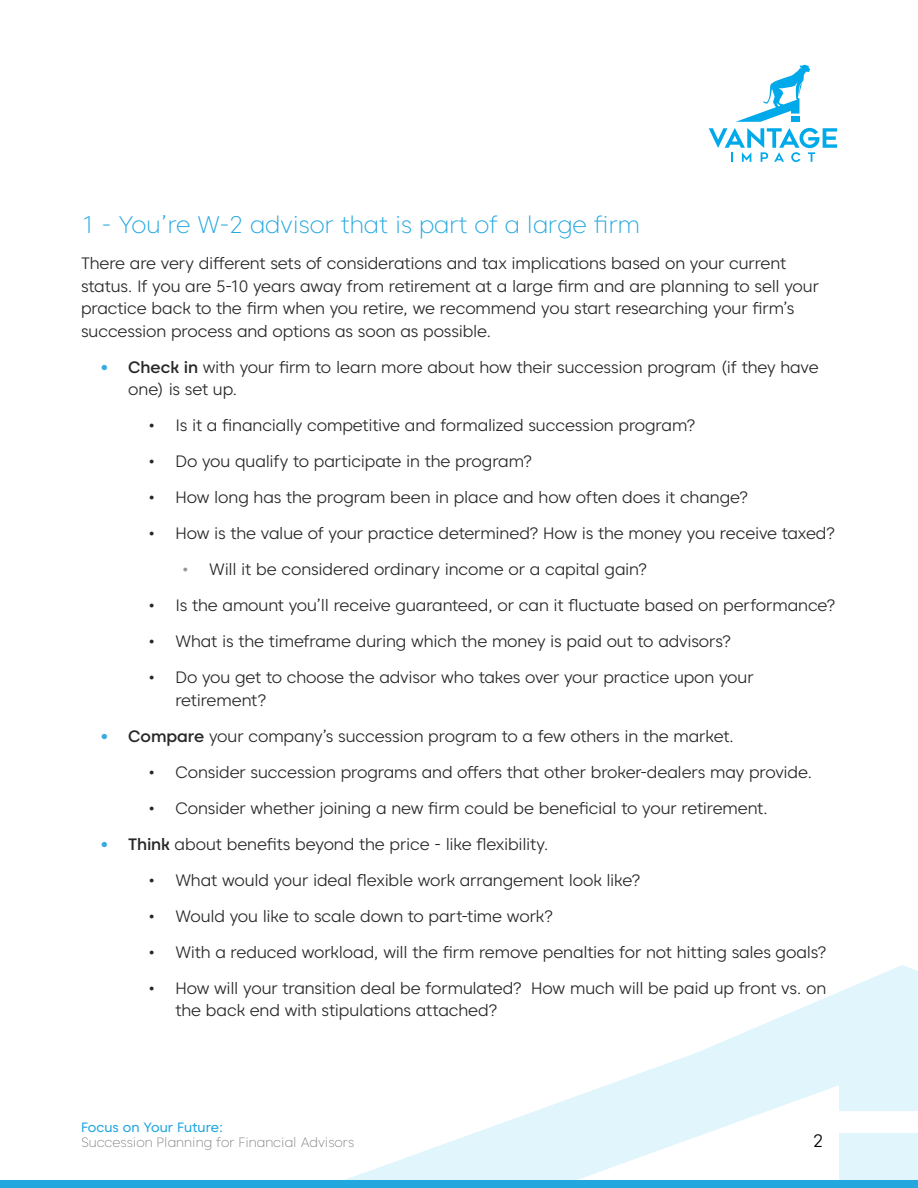
<style>
.page{position:relative;width:918px;height:1188px;background:#fff}
.page>*{position:absolute;margin:0;border:0;box-sizing:border-box;transform-origin:0 0}
.t1{font:200 24px "Caros";color:#22a7df}
.t2{font:300 18px "Caros";color:#000}
.t3{font:300 16.5px/22.5px "Caros";letter-spacing:-.01em;color:#292829}
.t4{font:200 13.5px "Caros";color:#808285}
.t5{font:13.5px "Caros";color:#22a7df}
.s1{font-weight:900;color:#38aae1}
.s2{font-weight:500}
.s3{color:#939598}
</style>
<div class="page">
<svg style="left:345px;top:965px;width:573px;height:215px"></svg>
<div style="left:0;top:1180px;width:918px;height:8px;background:#22a7df"></div>
<svg style="left:709px;top:128px;width:128px;height:34px"></svg>
<svg style="left:736px;top:65px;width:74px;height:57px"></svg>
<h1 class="t1" style="left:81px;top:209px;width:561px">1 - You’re W-2 advisor that is part of a large firm</h1>
<p class="t3" style="left:81px;top:252px;width:740px">There are very different sets of considerations and tax implications based on your current status. If you are 5-10 years away from retirement at a large firm and are planning to sell your practice back to the firm when you retire, we recommend you start researching your firm’s succession process and options as soon as possible.</p>
<p class="t3" style="left:128px;top:355px;width:692px;text-indent:-27px"><span class="s1">•</span> <span class="s2">Check in</span> with your firm to learn more about how their succession program (if they have one) is set up.</p>
<p class="t3" style="left:148px;top:414px;width:548px">• Is it a financially competitive and formalized succession program?</p>
<p class="t3" style="left:148px;top:450px;width:385px">• Do you qualify to participate in the program?</p>
<p class="t3" style="left:148px;top:486px;width:601px">• How long has the program been in place and how often does it change?</p>
<p class="t3" style="left:148px;top:522px;width:688px">• How is the value of your practice determined? How is the money you receive taxed?</p>
<p class="t3" style="left:182px;top:558px;width:466px"><span class="s3">•</span> Will it be considered ordinary income or a capital gain?</p>
<p class="t3" style="left:148px;top:594px;width:689px">• Is the amount you’ll receive guaranteed, or can it fluctuate based on performance?</p>
<p class="t3" style="left:148px;top:630px;width:584px">• What is the timeframe during which the money is paid out to advisors?</p>
<p class="t3" style="left:175px;top:666px;width:580px;text-indent:-27px">• Do you get to choose the advisor who takes over your practice upon your retirement?</p>
<p class="t3" style="left:101px;top:724px;width:634px"><span class="s1">•</span> <span class="s2">Compare</span> your company’s succession program to a few others in the market.</p>
<p class="t3" style="left:148px;top:760px;width:665px">• Consider succession programs and offers that other broker-dealers may provide.</p>
<p class="t3" style="left:148px;top:796px;width:621px">• Consider whether joining a new firm could be beneficial to your retirement.</p>
<p class="t3" style="left:101px;top:832px;width:449px"><span class="s1">•</span> <span class="s2">Think</span> about benefits beyond the price - like flexibility.</p>
<p class="t3" style="left:148px;top:868px;width:493px">• What would your ideal flexible work arrangement look like?</p>
<p class="t3" style="left:148px;top:904px;width:406px">• Would you like to scale down to part-time work?</p>
<p class="t3" style="left:148px;top:940px;width:679px">• With a reduced workload, will the firm remove penalties for not hitting sales goals?</p>
<p class="t3" style="left:175px;top:976px;width:653px;text-indent:-27px">• How will your transition deal be formulated? How much will be paid up front vs. on the back end with stipulations attached?</p>
<p class="t5" style="left:81px;top:1118px;width:144px">Focus on Your Future:</p>
<p class="t4" style="left:81px;top:1134px;width:275px">Succession Planning for Financial Advisors</p>
<p class="t2" style="left:813px;top:1129px;width:12px">2</p>
</div>
